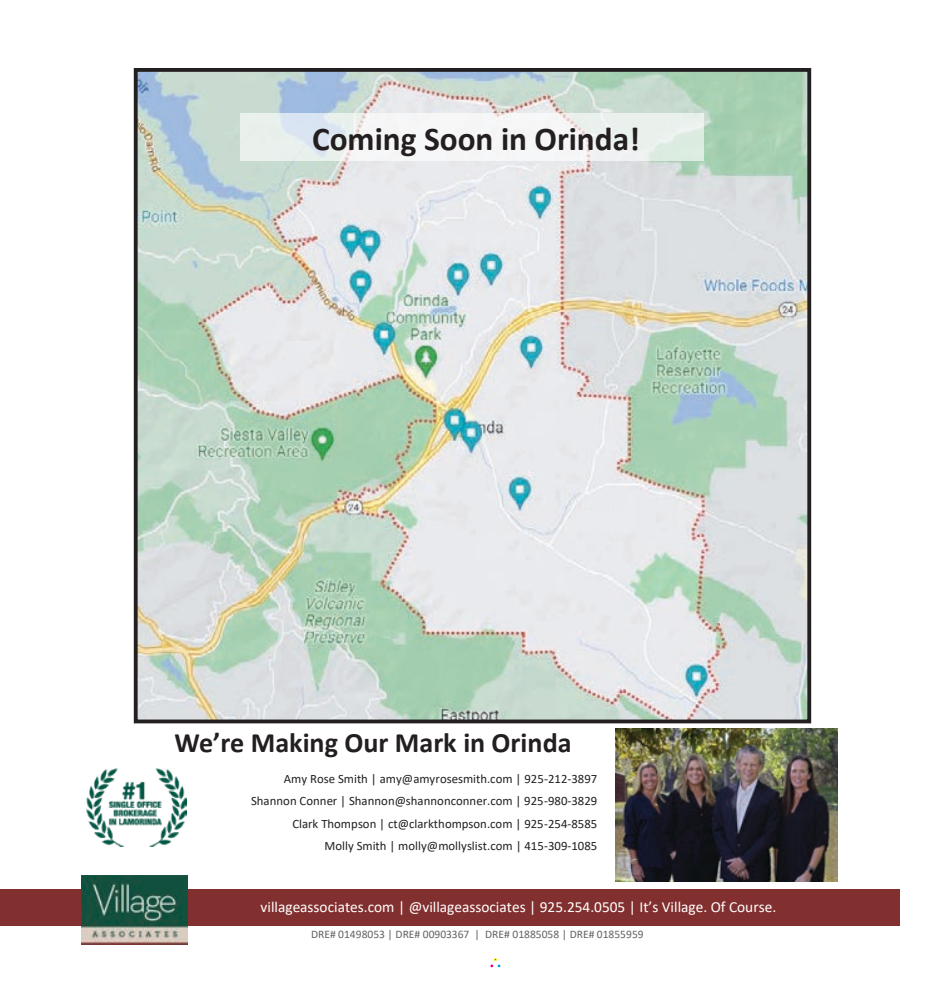
<style>
.page{position:relative;width:945px;height:990px;background:#fff}
.page>*{position:absolute;margin:0;border:0;box-sizing:border-box;transform-origin:0 0}
.t1{font:700 33.38px "Calibri";color:#231f20}
.t2{font:700 28.12px "Calibri";color:#231f20}
.t3{font:15.38px "Calibri";color:#fff}
.t4{font:12.75px/22.4px "Calibri";color:#231f20;text-align:right}
.t5{font:11.5px "Calibri";color:#626366}
</style>
<div class="page">
<div style="left:490px;top:958px;width:11px;height:10px;border:1px solid #fff"></div>
<div style="left:45px;top:889px;width:855px;height:37px;background:#82302f"></div>
<img style="left:82px;top:875px;width:106px;height:69px">
<img style="left:139px;top:73px;width:667px;height:645px">
<div style="left:134px;top:68px;width:677px;height:655px;border:4px solid #231f20"></div>
<div style="left:241px;top:113px;width:463px;height:48px;background:#fff;opacity:.62"></div>
<img style="left:615px;top:729px;width:223px;height:153px">
<img style="left:87px;top:768px;width:99px;height:78px">
<div style="left:0;top:889px;width:45px;height:37px;background:#82302f"></div>
<h1 class="t1" style="left:312px;top:115px;width:330px">Coming Soon in Orinda!</h1>
<h2 class="t2" style="left:175px;top:723px;width:399px">We’re Making Our Mark in Orinda</h2>
<p class="t4" style="left:251px;top:767px;width:348px">Amy Rose Smith | amy@amyrosesmith.com | 925-212-3897<br>Shannon Conner | Shannon@shannonconner.com | 925-980-3829<br>Clark Thompson | ct@clarkthompson.com | 925-254-8585<br>Molly Smith | molly@mollyslist.com | 415-309-1085</p>
<p class="t3" style="left:261px;top:897px;width:517px">villageassociates.com | @villageassociates | 925.254.0505 | It’s Village. Of Course.</p>
<p class="t5" style="left:311px;top:926px;width:334px">DRE# 01498053 | DRE# 00903367 | DRE# 01885058 | DRE# 01855959</p>
</div>
